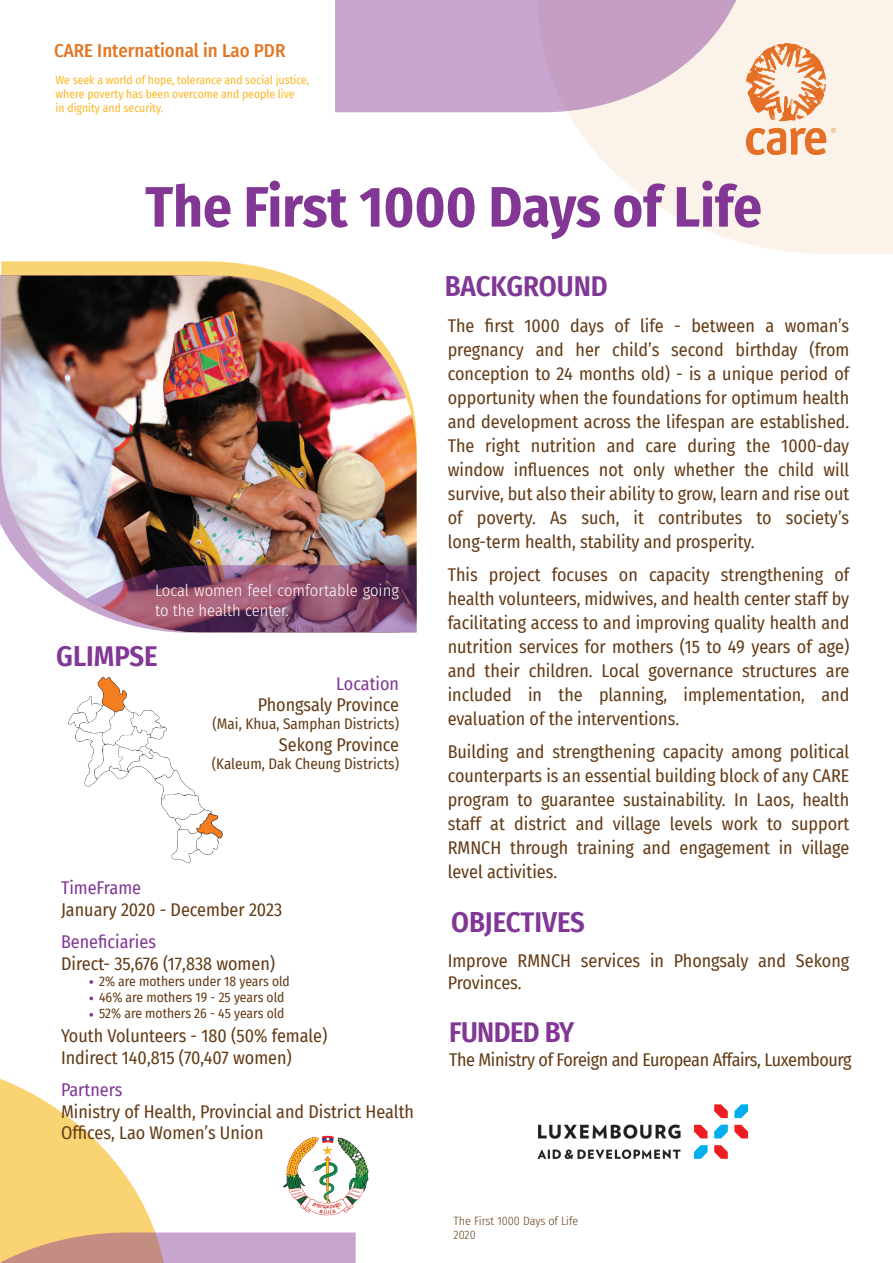
<style>
.page{position:relative;width:893px;height:1263px;background:#fff}
.page>*{position:absolute;margin:0;border:0;box-sizing:border-box;transform-origin:0 0}
.t1{font:700 57px "Fira Sans Condensed";color:#823795}
.t2{font:600 28.65px "Fira Sans Condensed";color:#813795}
.t3{font:600 28.5px "Fira Sans Condensed";letter-spacing:-.02em;color:#823795}
.t4{font:500 18.75px "Fira Sans Condensed";color:#e17827}
.t5{font:18px/24px "Fira Sans Condensed";color:#643b16;text-align:justify}
.t6{font:18px "Fira Sans Condensed";letter-spacing:-.02em;color:#643b16}
.t7{font:18px "Fira Sans Condensed";color:#813795}
.t8{font:300 16.5px/19.8px "Fira Sans Condensed";color:#fff}
.t9{font:15px "Fira Sans Condensed";color:#643b16}
.t10{font:13.5px/16.2px "Fira Sans Condensed";color:#643b16}
.t11{font:300 12px/14.4px "Fira Sans Condensed";color:#643b16}
.t12{font:11.7px/14px "Fira Sans Condensed";color:#fcb726}
</style>
<div class="page">
<svg style="left:538px;top:0;width:355px;height:254px;fill:#fbf3e9"></svg>
<svg style="left:335px;top:0;width:416px;height:112px;background:#ceaecf"></svg>
<svg style="left:1px;top:261px;width:287px;height:14px;background:#fad984"></svg>
<svg style="left:0;top:1078px;width:356px;height:185px"></svg>
<img style="left:747px;top:43px;width:88px;height:111px">
<img style="left:1px;top:276px;width:416px;height:332px">
<svg style="left:86px;top:565px;width:331px;height:68px;background:#8e5c79"></svg>
<img style="left:68px;top:677px;width:155px;height:187px">
<img style="left:537px;top:1104px;width:212px;height:56px">
<svg style="left:89px;top:980px;width:4px;height:4px"></svg>
<svg style="left:89px;top:996px;width:4px;height:4px"></svg>
<svg style="left:89px;top:1013px;width:4px;height:4px"></svg>
<img style="left:282px;top:1134px;width:87px;height:82px">
<p class="t4" style="left:54px;top:35px;width:233px">CARE International in Lao PDR</p>
<p class="t12" style="left:56px;top:72px;width:255px">We seek a world of hope, tolerance and social justice, where poverty has been overcome and people live<br>in dignity and security.</p>
<h1 class="t1" style="left:145px;top:159px;width:618px">The First 1000 Days of Life</h1>
<p class="t8" style="left:155px;top:581px;width:245px">Local women feel comfortable going to the health center.</p>
<h2 class="t2" style="left:56px;top:633px;width:103px">GLIMPSE</h2>
<p class="t7" style="left:336px;top:670px;width:64px">Location</p>
<p class="t5" style="left:258px;top:693px;width:143px">Phongsaly Province</p>
<p class="t9" style="left:213px;top:713px;width:188px">(Mai, Khua, Samphan Districts)</p>
<p class="t5" style="left:279px;top:732px;width:122px">Sekong Province</p>
<p class="t9" style="left:212px;top:752px;width:189px">(Kaleum, Dak Cheung Districts)</p>
<p class="t7" style="left:61px;top:874px;width:82px">TimeFrame</p>
<p class="t5" style="left:61px;top:897px;width:223px">January 2020 - December 2023</p>
<p class="t7" style="left:61px;top:928px;width:96px">Beneficiaries</p>
<p class="t5" style="left:61px;top:951px;width:216px">Direct- 35,676 (17,838 women)</p>
<p class="t10" style="left:99px;top:973px;width:192px">2% are mothers under 18 years old<br>46% are mothers 19 - 25 years old<br>52% are mothers 26 - 45 years old</p>
<p class="t5" style="left:61px;top:1025px;width:268px;line-height:21.6px">Youth Volunteers - 180 (50% female)<br>Indirect 140,815 (70,407 women)</p>
<p class="t7" style="left:61px;top:1076px;width:63px">Partners</p>
<p class="t5" style="left:61px;top:1100px;width:354px;line-height:21.6px">Ministry of Health, Provincial and District Health<br>Offices, Lao Women’s Union</p>
<h2 class="t2" style="left:445px;top:262px;width:165px">BACKGROUND</h2>
<p class="t5" style="left:448px;top:314px;width:403px">The first 1000 days of life - between a woman’s pregnancy and her child’s second birthday (from conception to 24 months old) - is a unique period of opportunity when the foundations for optimum health and development across the lifespan are established.<br>The right nutrition and care during the 1000-day window influences not only whether the child will survive, but also their ability to grow, learn and rise out of poverty. As such, it contributes to society’s long-term health, stability and prosperity.</p>
<p class="t5" style="left:448px;top:563px;width:403px">This project focuses on capacity strengthening of health volunteers, midwives, and health center staff by facilitating access to and improving quality health and nutrition services for mothers (15 to 49 years of age) and their children. Local governance structures are included in the planning, implementation, and evaluation of the interventions.</p>
<p class="t5" style="left:448px;top:740px;width:403px">Building and strengthening capacity among political counterparts is an essential building block of any CARE program to guarantee sustainability. In Laos, health staff at district and village levels work to support RMNCH through training and engagement in village level activities.</p>
<h2 class="t2" style="left:451px;top:898px;width:135px">OBJECTIVES</h2>
<p class="t5" style="left:448px;top:950px;width:403px;line-height:21.6px">Improve RMNCH services in Phongsaly and Sekong<br>Provinces.</p>
<h3 class="t3" style="left:449px;top:1009px;width:127px">FUNDED BY</h3>
<p class="t6" style="left:449px;top:1046px;width:404px">The Ministry of Foreign and European Affairs, Luxembourg</p>
<p class="t11" style="left:454px;top:1213px;width:126px">The First 1000 Days of Life<br>2020</p>
</div>
